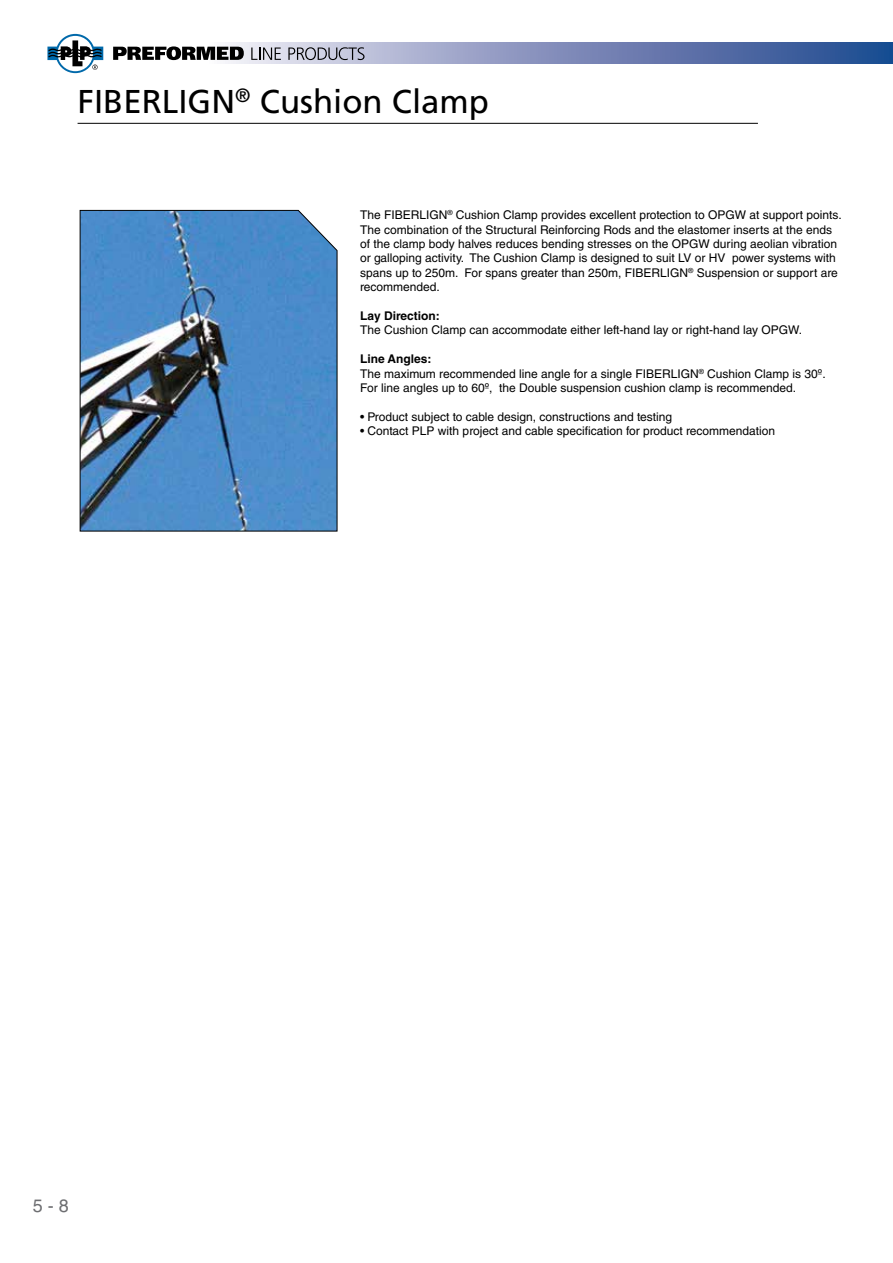
<style>
.page{position:relative;width:893px;height:1263px;background:#fff}
.page>*{position:absolute;margin:0;border:0;box-sizing:border-box;transform-origin:0 0}
.t1{font:33px "Frutiger LT Std";color:#000}
.t2{font:18px "Helvetica LT Std";color:#6d6e71}
.t3{font:12px/14.4px "Helvetica LT Std";color:#000}
.t4{font:700 12px "Helvetica LT Std";color:#000}
.s1{font-weight:700}
</style>
<div class="page">
<hr style="left:78px;top:123px;width:680px;height:1px;background:#000">
<div style="left:207px;top:43px;width:686px;height:21px;background:linear-gradient(to right,#f1e9f2,#1c428c)"></div>
<svg style="left:47px;top:34px;width:56px;height:39px"></svg>
<svg style="left:113px;top:46px;width:131px;height:14px"></svg>
<svg style="left:251px;top:48px;width:30px;height:12px"></svg>
<svg style="left:288px;top:47px;width:76px;height:13px"></svg>
<svg style="left:79px;top:209px;width:259px;height:323px;background:#5286b8"></svg>
<h1 class="t1" style="left:78px;top:82px;width:413px">FIBERLIGN<sup>®</sup> Cushion Clamp</h1>
<p class="t3" style="left:360px;top:208px;width:483px">The FIBERLIGN<sup>®</sup> Cushion Clamp provides excellent protection to OPGW at support points.<br>The combination of the Structural Reinforcing Rods and the elastomer inserts at the ends of the clamp body halves reduces bending stresses on the OPGW during aeolian vibration or galloping activity. The Cushion Clamp is designed to suit LV or HV power systems with spans up to 250m. For spans greater than 250m, FIBERLIGN<sup>®</sup> Suspension or support are recommended.</p>
<p class="t4" style="left:360px;top:308px;width:81px">Lay Direction:</p>
<p class="t3" style="left:360px;top:323px;width:443px">The Cushion Clamp can accommodate either left-hand lay or right-hand lay OPGW.</p>
<p class="t3" style="left:360px;top:352px;width:467px"><span class="s1">Line Angles:<br></span>The maximum recommended line angle for a single FIBERLIGN<sup>®</sup> Cushion Clamp is 30º.<br>For line angles up to 60º, the Double suspension cushion clamp is recommended.</p>
<p class="t3" style="left:360px;top:409px;width:314px">• Product subject to cable design, constructions and testing</p>
<p class="t3" style="left:360px;top:424px;width:417px">• Contact PLP with project and cable specification for product recommendation</p>
<h2 class="t2" style="left:33px;top:1195px;width:38px">5 - 8</h2>
</div>
